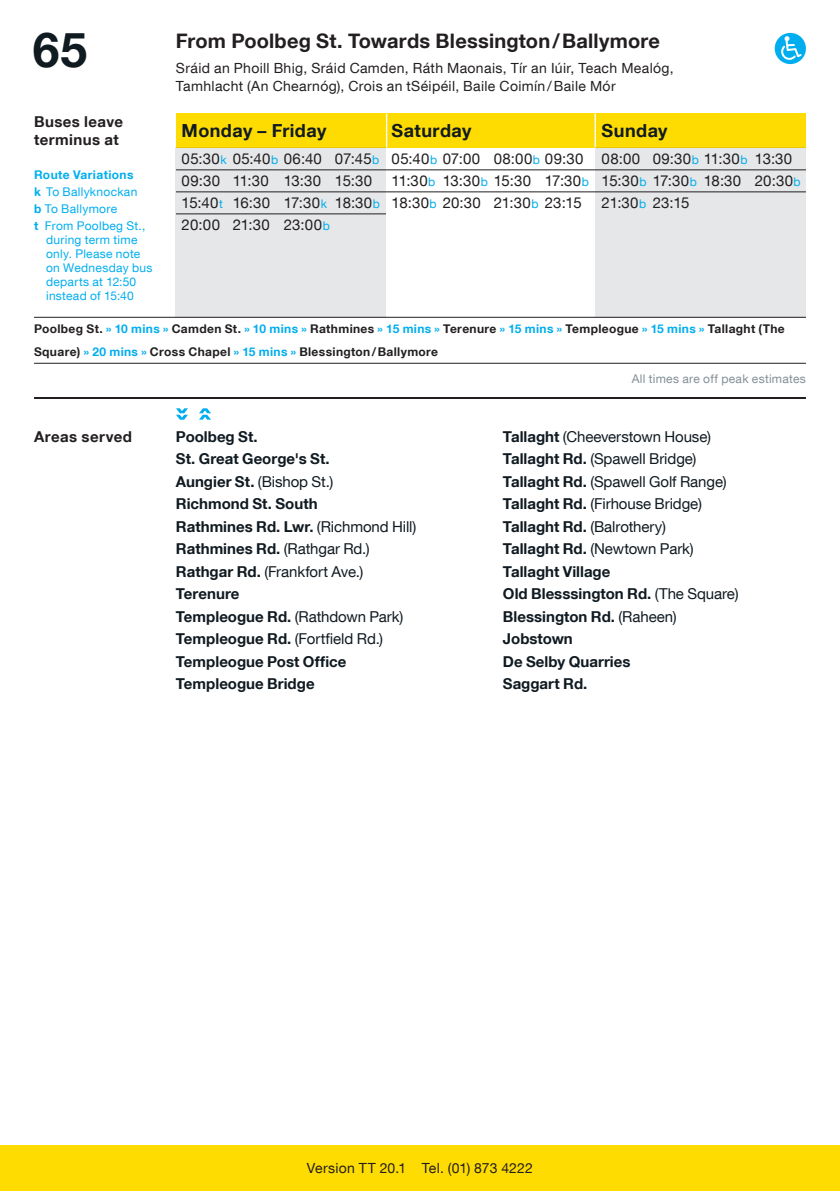
<style>
.page{position:relative;width:840px;height:1191px;background:#fff}
.page>*{position:absolute;margin:0;border:0;box-sizing:border-box;transform-origin:0 0}
.route_number{font:700 48px "Helvetica Neue LT Com";color:#101a21}
.Towards_heading{font:700 20px "Helvetica Neue LT Com";letter-spacing:.01em;color:#231f20}
.Day_Heading{font:700 18px "Helvetica Neue LT Com";letter-spacing:.025em;color:#101a21}
.t1{font:15px "Helvetica Neue LT Com";letter-spacing:-.005em;color:#101a21}
.Fare_Stages{font:700 15px "Helvetica Neue LT Com";color:#101a21}
.Departure_times_with_rules_letters{font:15px/22px "Helvetica Neue LT Com";letter-spacing:.025em;color:#231f20}
.Departure_times_with_rules_letters-2{font:15px "Helvetica Neue LT Com";letter-spacing:-.005em;color:#231f20}
.Departure_times_without_rules_letters{font:15px "Helvetica Neue LT Com";letter-spacing:.005em;color:#231f20}
.Buses_leave_terminus_at__Title{font:700 15px/18px "Helvetica Neue LT Com";letter-spacing:.03em;color:#231f20}
.Fare_Stages_Left_Title{font:700 15px "Helvetica Neue LT Com";letter-spacing:.03em;color:#231f20}
.Irish_names{font:14px "Helvetica Neue LT Com";letter-spacing:.025em;color:#231f20}
.Operative_date___Garage_Details{font:14px "Helvetica Neue LT Com";letter-spacing:.005em;color:#231f20}
.Interval_times{font:700 12px/22.6px "Helvetica Neue LT Com";letter-spacing:.03em;color:#231f20}
.Exception_information{font:12px/14px "Helvetica Neue LT Com";letter-spacing:.025em;color:#00aeef}
.Operative_date{font:12px "Helvetica Neue LT Com";letter-spacing:.025em;color:#828f96}
.Exception_information-2{font:700 12px "Helvetica Neue LT Com";letter-spacing:.03em;color:#00aeef}
.s1{font-size:12px;color:#00aeef}
.s2{font-weight:700}
.s3{color:#00aeef}
.s4{font-weight:400}
</style>
<div class="page">
<div style="left:176px;top:113px;width:629px;height:34px;background:#ffdc01"></div>
<div style="left:0;top:1145px;width:839px;height:46px;background:#ffdc01"></div>
<hr style="left:594px;top:113px;width:1px;height:34px;background:#fff">
<hr style="left:386px;top:113px;width:1px;height:34px;background:#fff">
<hr style="left:34px;top:397px;width:771px;height:2px;background:#231f20">
<svg style="left:176px;top:408px;width:12px;height:12px"></svg>
<svg style="left:199px;top:408px;width:12px;height:12px"></svg>
<div style="left:774px;top:33px;width:31px;height:31px;background:#00aeef;border-radius:50%"></div>
<svg style="left:780px;top:36px;width:21px;height:24px"></svg>
<div style="left:176px;top:147px;width:210px;height:170px;background:#e6e7e9"></div>
<hr style="left:176px;top:169px;width:210px;height:1px;background:#231f20">
<hr style="left:176px;top:191px;width:210px;height:1px;background:#231f20">
<hr style="left:176px;top:213px;width:210px;height:1px;background:#231f20">
<hr style="left:386px;top:169px;width:209px;height:1px;background:#231f20">
<hr style="left:386px;top:191px;width:209px;height:1px;background:#231f20">
<div style="left:595px;top:147px;width:210px;height:170px;background:#e6e7e9"></div>
<hr style="left:595px;top:169px;width:210px;height:1px;background:#231f20">
<hr style="left:595px;top:191px;width:210px;height:1px;background:#231f20">
<hr style="left:34px;top:317px;width:771px;height:1px;background:#231f20">
<hr style="left:34px;top:363px;width:771px;height:1px;background:#231f20">
<p class="route_number" style="left:33px;top:20px;width:56px">65</p>
<p class="Towards_heading" style="left:176px;top:29px;width:485px">From Poolbeg St. Towards Blessington/Ballymore</p>
<p class="Irish_names" style="left:176px;top:59px;width:499px">Sráid an Phoill Bhig, Sráid Camden, Ráth Maonais, Tír an Iúir, Teach Mealóg,</p>
<p class="Irish_names" style="left:176px;top:77px;width:441px">Tamhlacht (An Chearnóg), Crois an tSéipéil, Baile Coimín/Baile Mór</p>
<p class="Buses_leave_terminus_at__Title" style="left:34px;top:112px;width:90px">Buses leave terminus at</p>
<p class="Day_Heading" style="left:181px;top:119px;width:146px">Monday – Friday</p>
<p class="Departure_times_with_rules_letters" style="left:181px;top:147px;width:200px">05:30<span class="s1">k</span> 05:40<span class="s1">b</span> 06:40 07:45<span class="s1">b<br></span>09:30 11:30 13:30 15:30<br>15:40<span class="s1">t</span> 16:30 17:30<span class="s1">k</span> 18:30<span class="s1">b<br></span>20:00 21:30 23:00<span class="s1">b</span></p>
<p class="Day_Heading" style="left:391px;top:119px;width:81px">Saturday</p>
<p class="Departure_times_with_rules_letters" style="left:391px;top:147px;width:193px">05:40<span class="s1">b</span> 07:00 08:00<span class="s1">b</span> 09:30</p>
<p class="Departure_times_with_rules_letters-2" style="left:391px;top:171px;width:199px">11:30<span class="s1">b</span> 13:30<span class="s1">b</span> 15:30 17:30<span class="s1">b</span></p>
<p class="Departure_times_without_rules_letters" style="left:391px;top:193px;width:191px">18:30<span class="s1">b</span> 20:30 21:30<span class="s1">b</span> 23:15</p>
<p class="Day_Heading" style="left:601px;top:119px;width:67px">Sunday</p>
<p class="Departure_times_with_rules_letters" style="left:601px;top:147px;width:200px">08:00 09:30<span class="s1">b</span> 11:30<span class="s1">b</span> 13:30<br>15:30<span class="s1">b</span> 17:30<span class="s1">b</span> 18:30 20:30<span class="s1">b<br></span>21:30<span class="s1">b</span> 23:15</p>
<p class="Exception_information-2" style="left:34px;top:167px;width:101px">Route Variations</p>
<p class="Exception_information" style="left:34px;top:185px;width:105px"><span class="s2">k</span> To Ballyknockan</p>
<p class="Exception_information" style="left:34px;top:201px;width:85px"><span class="s2">b</span> To Ballymore</p>
<p class="Exception_information" style="left:46px;top:218px;width:108px;text-indent:-12px"><span class="s2">t</span> From Poolbeg St., during term time only. Please note on Wednesday bus departs at 12:50 instead of 15:40</p>
<p class="Interval_times" style="left:34px;top:317px;width:751px">Poolbeg St. <span class="s3">» 10 mins »</span> Camden St. <span class="s3">» 10 mins »</span> Rathmines <span class="s3">» 15 mins »</span> Terenure <span class="s3">» 15 mins »</span> Templeogue <span class="s3">» 15 mins »</span> Tallaght (The<br>Square) <span class="s3">» 20 mins »</span> Cross Chapel <span class="s3">» 15 mins »</span> Blessington/Ballymore</p>
<p class="Operative_date" style="left:631px;top:371px;width:176px">All times are off peak estimates</p>
<p class="Fare_Stages_Left_Title" style="left:34px;top:427px;width:99px">Areas served</p>
<p class="Fare_Stages" style="left:176px;top:427px;width:83px">Poolbeg St.</p>
<p class="Fare_Stages" style="left:176px;top:449px;width:155px">St. Great George's St.</p>
<p class="t1" style="left:176px;top:472px;width:159px"><span class="s2">Aungier St.</span> (Bishop St.)</p>
<p class="Fare_Stages" style="left:176px;top:494px;width:143px">Richmond St. South</p>
<p class="Fare_Stages" style="left:176px;top:517px;width:242px">Rathmines Rd. Lwr. <span class="s4">(Richmond Hill)</span></p>
<p class="Fare_Stages" style="left:176px;top:539px;width:195px">Rathmines Rd. <span class="s4">(Rathgar Rd.)</span></p>
<p class="t1" style="left:176px;top:562px;width:189px"><span class="s2">Rathgar Rd.</span> (Frankfort Ave.)</p>
<p class="Fare_Stages" style="left:176px;top:584px;width:65px">Terenure</p>
<p class="t1" style="left:176px;top:607px;width:229px"><span class="s2">Templeogue Rd.</span> (Rathdown Park)</p>
<p class="t1" style="left:176px;top:629px;width:208px"><span class="s2">Templeogue Rd.</span> (Fortfield Rd.)</p>
<p class="Fare_Stages" style="left:176px;top:652px;width:172px">Templeogue Post Office</p>
<p class="Fare_Stages" style="left:176px;top:674px;width:140px">Templeogue Bridge</p>
<p class="t1" style="left:502px;top:427px;width:209px"><span class="s2">Tallaght</span> (Cheeverstown House)</p>
<p class="t1" style="left:502px;top:449px;width:195px"><span class="s2">Tallaght Rd.</span> (Spawell Bridge)</p>
<p class="t1" style="left:502px;top:472px;width:225px"><span class="s2">Tallaght Rd.</span> (Spawell Golf Range)</p>
<p class="t1" style="left:502px;top:494px;width:200px"><span class="s2">Tallaght Rd.</span> (Firhouse Bridge)</p>
<p class="t1" style="left:502px;top:517px;width:164px"><span class="s2">Tallaght Rd.</span> (Balrothery)</p>
<p class="t1" style="left:502px;top:539px;width:192px"><span class="s2">Tallaght Rd.</span> (Newtown Park)</p>
<p class="Fare_Stages" style="left:502px;top:562px;width:109px">Tallaght Village</p>
<p class="Fare_Stages" style="left:502px;top:584px;width:237px">Old Blesssington Rd. <span class="s4">(The Square)</span></p>
<p class="Fare_Stages" style="left:502px;top:607px;width:175px">Blessington Rd. <span class="s4">(Raheen)</span></p>
<p class="Fare_Stages" style="left:502px;top:629px;width:71px">Jobstown</p>
<p class="Fare_Stages" style="left:502px;top:652px;width:129px">De Selby Quarries</p>
<p class="Fare_Stages" style="left:502px;top:674px;width:86px">Saggart Rd.</p>
<p class="Irish_names" style="left:307px;top:1159px;width:101px">Version TT 20.1</p>
<p class="Operative_date___Garage_Details" style="left:421px;top:1159px;width:113px">Tel. (01) 873 4222</p>
</div>
